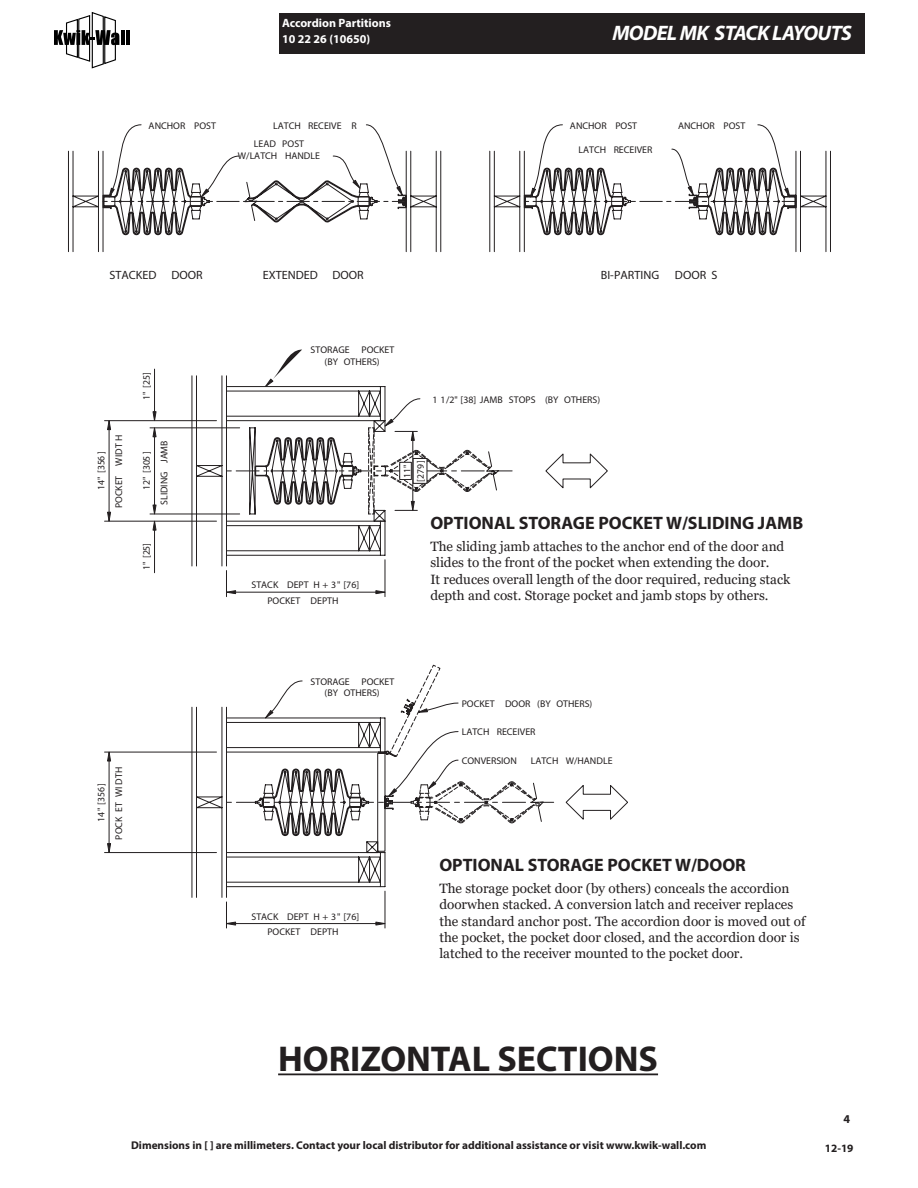
<style>
.page{position:relative;width:918px;height:1188px;background:#fff}
.page>*{position:absolute;margin:0;border:0;box-sizing:border-box;transform-origin:0 0}
.t1{font:700 36px "Myriad Pro";color:#231f20}
.t2{font:italic 700 21px "Myriad Pro";letter-spacing:-.03em;color:#fff}
.t3{font:700 18px "Myriad Pro";color:#231f20}
.t4{font:13.5px/16.2px "Georgia";color:#231f20}
.t5{font:12px "Myriad Pro";color:#231f20}
.t6{font:700 12px/16.5px "Myriad Pro";color:#fff}
.t7{font:700 12px "Myriad Pro";color:#231f20}
.t8{font:700 11.25px "Myriad Pro";color:#231f20}
.t9{font:9.9px/17.7px "Myriad Pro";color:#231f20;text-align:center}
.t10{font:9.75px/11.7px "Myriad Pro";color:#231f20;text-align:center}
</style>
<div class="page">
<div style="left:279px;top:14px;width:586px;height:40px;background:#231f20"></div>
<svg style="left:54px;top:12px;width:65px;height:57px"></svg>
<hr style="left:121px;top:30px;width:3px;height:15px;background:#000">
<hr style="left:126px;top:30px;width:4px;height:15px;background:#000">
<hr style="left:278px;top:1073px;width:380px;height:2px;background:#231f20">
<svg style="left:102px;top:183px;width:284px;height:715px"></svg>
<hr style="left:150px;top:427px;width:90px;height:1px;background:#231f20">
<hr style="left:150px;top:514px;width:90px;height:1px;background:#231f20">
<hr style="left:154px;top:437px;width:1px;height:68px;background:#231f20">
<hr style="left:105px;top:420px;width:111px;height:1px;background:#231f20">
<hr style="left:105px;top:521px;width:111px;height:1px;background:#231f20">
<hr style="left:109px;top:430px;width:1px;height:82px;background:#231f20">
<svg style="left:107px;top:416px;width:4px;height:15px"></svg>
<svg style="left:107px;top:511px;width:4px;height:15px"></svg>
<hr style="left:154px;top:369px;width:1px;height:43px;background:#231f20">
<svg style="left:152px;top:411px;width:5px;height:27px"></svg>
<hr style="left:154px;top:530px;width:1px;height:43px;background:#231f20">
<svg style="left:152px;top:504px;width:5px;height:27px"></svg>
<svg style="left:264px;top:350px;width:38px;height:38px"></svg>
<hr style="left:105px;top:752px;width:111px;height:1px;background:#231f20">
<hr style="left:105px;top:852px;width:111px;height:1px;background:#231f20">
<hr style="left:109px;top:761px;width:1px;height:83px;background:#231f20">
<svg style="left:107px;top:748px;width:4px;height:14px"></svg>
<svg style="left:107px;top:843px;width:4px;height:14px"></svg>
<hr style="left:385px;top:891px;width:1px;height:37px;background:#231f20">
<hr style="left:236px;top:923px;width:140px;height:1px;background:#231f20">
<svg style="left:226px;top:902px;width:10px;height:26px"></svg>
<svg style="left:375px;top:921px;width:11px;height:5px"></svg>
<svg style="left:222px;top:398px;width:406px;height:456px"></svg>
<div style="left:400px;top:462px;width:11px;height:18px;background:#fff"></div>
<div style="left:399px;top:462px;width:13px;height:18px;border:1px solid #231f20"></div>
<div style="left:413px;top:458px;width:14px;height:25px;background:#fff"></div>
<div style="left:413px;top:458px;width:14px;height:26px;border:1px solid #231f20"></div>
<svg style="left:103px;top:124px;width:728px;height:128px"></svg>
<p class="t6" style="left:282px;top:14px;width:110px">Accordion Partitions<br>10 22 26 (10650)</p>
<p class="t2" style="left:612px;top:19px;width:241px">MODEL MK STACK LAYOUTS</p>
<p class="t10" style="left:149px;top:119px;width:69px">ANCHOR POST</p>
<p class="t10" style="left:254px;top:116px;width:104px;line-height:18px;text-align:left;text-indent:19px">LATCH RECEIVE R<br>LEAD POST</p>
<p class="t10" style="left:238px;top:149px;width:84px">W/LATCH HANDLE</p>
<p class="t10" style="left:570px;top:119px;width:69px">ANCHOR POST</p>
<p class="t10" style="left:678px;top:119px;width:69px">ANCHOR POST</p>
<p class="t10" style="left:579px;top:144px;width:75px">LATCH RECEIVER</p>
<p class="t5" style="left:109px;top:267px;width:95px">STACKED DOOR</p>
<p class="t5" style="left:263px;top:267px;width:102px">EXTENDED DOOR</p>
<p class="t5" style="left:601px;top:267px;width:60px">BI-PARTING</p>
<p class="t5" style="left:675px;top:267px;width:44px">DOOR S</p>
<p class="t9" style="left:92px;top:508px;width:75px;rotate:-90deg">14" [356]<br>POCKET WIDT H</p>
<p class="t9" style="left:138px;top:400px;width:29px;rotate:-90deg">1" [25]</p>
<p class="t9" style="left:138px;top:505px;width:66px;rotate:-90deg">12" [305]<br>SLIDING JAMB</p>
<p class="t9" style="left:138px;top:570px;width:29px;rotate:-90deg">1" [25]</p>
<p class="t10" style="left:311px;top:344px;width:85px">STORAGE POCKET (BY OTHERS)</p>
<p class="t10" style="left:433px;top:393px;width:169px">1 1/2" [38] JAMB STOPS (BY OTHERS)</p>
<p class="t10" style="left:252px;top:577px;width:109px;line-height:15.6px">STACK DEPT H + 3" [76]<br>POCKET DEPTH</p>
<p class="t10" style="left:400px;top:482px;width:23px;line-height:13.4px;rotate:-90deg">11" [279]</p>
<p class="t3" style="left:430px;top:511px;width:374px">OPTIONAL STORAGE POCKET W/SLIDING JAMB</p>
<p class="t4" style="left:430px;top:539px;width:356px">The sliding jamb attaches to the anchor end of the door and slides to the front of the pocket when extending the door.</p>
<p class="t4" style="left:430px;top:571px;width:362px">It reduces overall length of the door required, reducing stack depth and cost. Storage pocket and jamb stops by others.</p>
<p class="t9" style="left:92px;top:840px;width:74px;rotate:-90deg">14" [356]<br>POCK ET WIDTH</p>
<p class="t10" style="left:311px;top:675px;width:85px">STORAGE POCKET (BY OTHERS)</p>
<p class="t10" style="left:252px;top:909px;width:109px;line-height:15.6px">STACK DEPT H + 3" [76]<br>POCKET DEPTH</p>
<p class="t10" style="left:462px;top:698px;width:132px">POCKET DOOR (BY OTHERS)</p>
<p class="t10" style="left:462px;top:726px;width:75px">LATCH RECEIVER</p>
<p class="t10" style="left:462px;top:755px;width:57px">CONVERSION</p>
<p class="t10" style="left:531px;top:755px;width:83px">LATCH W/HANDLE</p>
<p class="t3" style="left:439px;top:853px;width:308px">OPTIONAL STORAGE POCKET W/DOOR</p>
<p class="t4" style="left:439px;top:881px;width:352px">The storage pocket door (by others) conceals the accordion</p>
<p class="t4" style="left:439px;top:897px;width:368px">doorwhen stacked. A conversion latch and receiver replaces the standard anchor post. The accordion door is moved out of the pocket, the pocket door closed, and the accordion door is latched to the receiver mounted to the pocket door.</p>
<p class="t1" style="left:278px;top:1035px;width:381px">HORIZONTAL SECTIONS</p>
<p class="t7" style="left:843px;top:1111px;width:8px">4</p>
<p class="t8" style="left:131px;top:1138px;width:577px">Dimensions in [ ] are millimeters. Contact your local distributor for additional assistance or visit www.kwik-wall.com</p>
<p class="t8" style="left:825px;top:1141px;width:30px">12-19</p>
</div>
